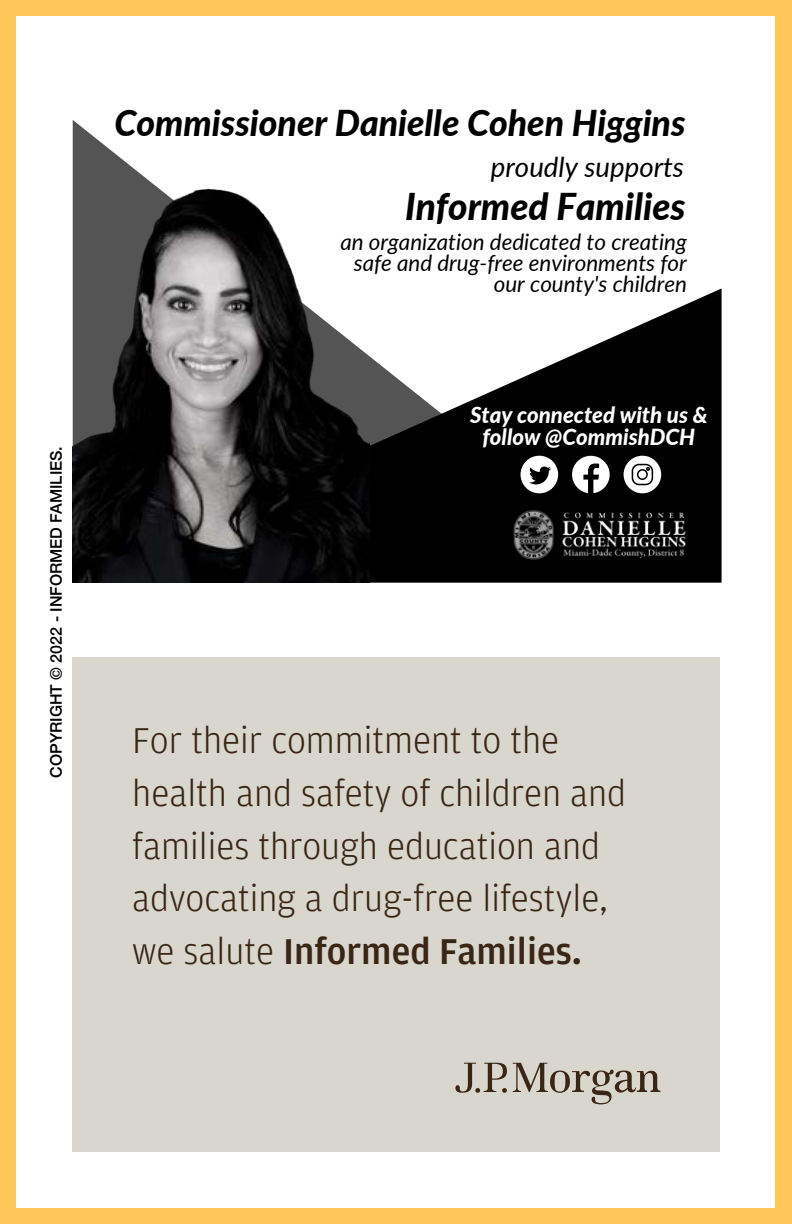
<style>
.page{position:relative;width:792px;height:1224px;background:#ffc75a}
.page>*{position:absolute;margin:0;border:0;box-sizing:border-box;transform-origin:0 0}
.t1{font:300 38px/52.8px "Amplitude";color:#392616}
.t2{font:italic 800 37px "Lato";color:#000}
.t3{font:italic 800 35.6px "Lato";color:#000}
.t4{font:italic 27.6px "Lato";color:#000}
.t5{font:italic 22.4px/21px "Lato";color:#000;text-align:right}
.t6{font:italic 800 22.2px/22.2px "Lato";color:#fff;text-align:center}
.t7{font:500 16px "Helvetica Neue";color:#000}
.s1{font-weight:500}
</style>
<div class="page">
<div style="left:17px;top:16px;width:758px;height:1192px;background:#fff"></div>
<svg style="left:73px;top:120px;width:58px;height:46px"></svg>
<svg style="left:369px;top:288px;width:353px;height:295px;fill:#000"></svg>
<img style="left:73px;top:166px;width:296px;height:417px">
<svg style="left:521px;top:456px;width:37px;height:37px"></svg>
<svg style="left:572px;top:456px;width:38px;height:37px"></svg>
<svg style="left:624px;top:456px;width:37px;height:37px"></svg>
<img style="left:484px;top:501px;width:235px;height:82px">
<div style="left:73px;top:657px;width:647px;height:495px;background:#d9d6ce"></div>
<svg style="left:455px;top:1063px;width:52px;height:30px"></svg>
<svg style="left:513px;top:1063px;width:147px;height:41px"></svg>
<p class="t7" style="left:43px;top:778px;width:333px;rotate:-90deg">COPYRIGHT © 2022 - INFORMED FAMILIES.</p>
<p class="t3" style="left:115px;top:96px;width:573px">Commissioner Danielle Cohen Higgins</p>
<p class="t4" style="left:491px;top:147px;width:195px">proudly supports</p>
<p class="t2" style="left:405px;top:179px;width:282px">Informed Families</p>
<p class="t5" style="left:340px;top:230px;width:348px">an organization dedicated to creating safe and drug-free environments for our county's children</p>
<p class="t6" style="left:470px;top:403px;width:239px">Stay connected with us &amp; follow @CommishDCH</p>
<p class="t1" style="left:132px;top:713px;width:495px">For their commitment to the health and safety of children and families through education and advocating a drug-free lifestyle, we salute <span class="s1">Informed Families.</span></p>
</div>
